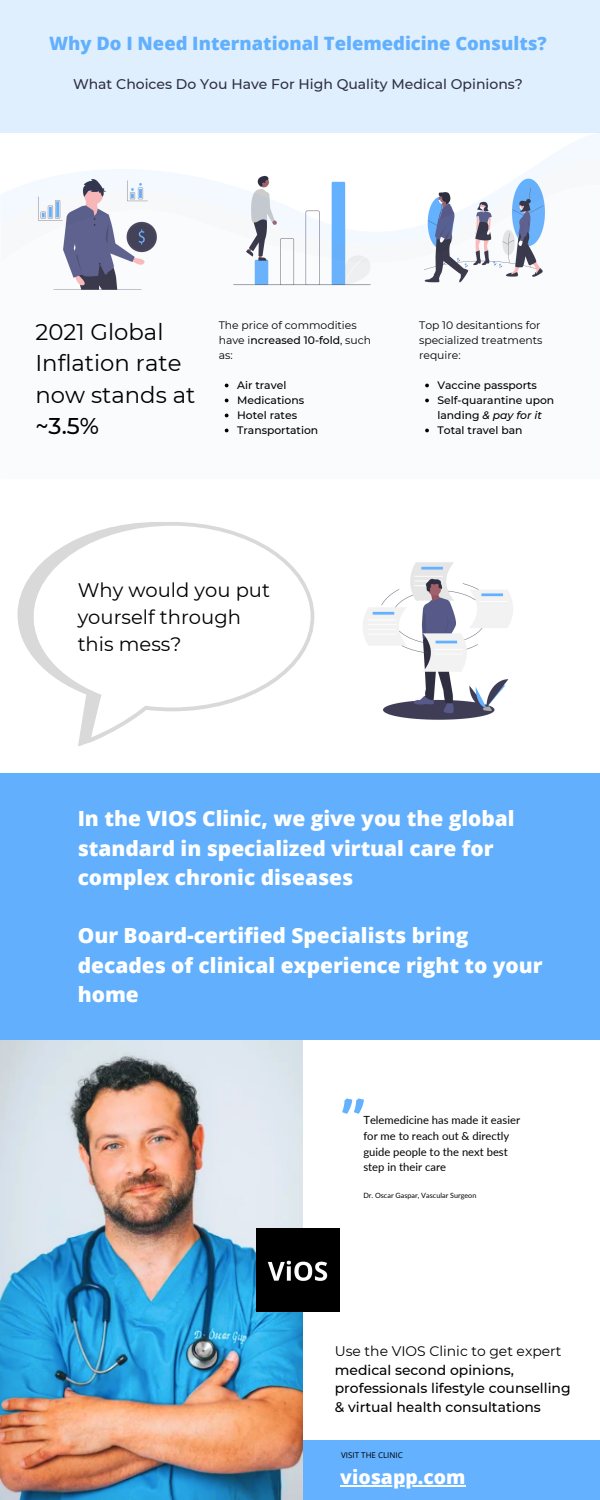
<style>
.page{position:relative;width:600px;height:1500px;background:#fff}
.page>*{position:absolute;margin:0;border:0;box-sizing:border-box;transform-origin:0 0}
.t1{font:600 56px "Eczar";color:#64b1ff}
.t2{font:22.8px/31.5px "Montserrat";color:#000}
.t3{font:800 20.9px/29.2px "Open Sans";color:#fff}
.t4{font:19.6px/27px "Montserrat";color:#000}
.t5{font:800 19.3px "Open Sans";color:#fff}
.t6{font:800 18.4px "Open Sans";color:#62b0fd}
.t7{font:500 14px "Montserrat";color:#302f42}
.t8{font:500 13.9px/18.8px "Montserrat";color:#000}
.t9{font:11.2px/15.7px "Lato";color:#000}
.t10{font:500 10.8px/15px "Montserrat";color:#000}
.t11{font:10.8px/15px "Montserrat";color:#000}
.t12{font:8px "Open Sans";color:#000}
.t13{font:7.2px "Lato";color:#000}
.s1{font-weight:500}
.s2{font-style:italic}
.s3{font-weight:400}
</style>
<div class="page">
<div style="left:0;top:1440px;width:600px;height:60px;background:#64b1ff"></div>
<div style="left:0;top:0;width:600px;height:133px;background:#dfeffe"></div>
<img style="left:363px;top:562px;width:150px;height:158px">
<img style="left:0;top:1040px;width:302px;height:460px">
<div style="left:0;top:774px;width:600px;height:266px;background:#62b0fd"></div>
<svg style="left:17px;top:577px;width:70px;height:169px"></svg>
<svg style="left:30px;top:522px;width:284px;height:221px"></svg>
<svg style="left:561px;top:133px;width:39px;height:17px"></svg>
<svg style="left:50px;top:150px;width:550px;height:28px"></svg>
<svg style="left:1px;top:178px;width:544px;height:255px"></svg>
<img style="left:257px;top:1228px;width:83px;height:84px">
<hr style="left:340px;top:1485px;width:125px;height:2px;background:#fff">
<svg style="left:225px;top:384px;width:4px;height:3px"></svg>
<svg style="left:225px;top:399px;width:4px;height:3px"></svg>
<svg style="left:225px;top:414px;width:4px;height:3px"></svg>
<svg style="left:225px;top:429px;width:4px;height:3px"></svg>
<svg style="left:425px;top:384px;width:4px;height:3px"></svg>
<svg style="left:425px;top:399px;width:4px;height:3px"></svg>
<svg style="left:425px;top:429px;width:4px;height:3px"></svg>
<p class="t6" style="left:49px;top:30px;width:499px">Why Do I Need International Telemedicine Consults?</p>
<p class="t7" style="left:73px;top:75px;width:451px">What Choices Do You Have For High Quality Medical Opinions?</p>
<p class="t2" style="left:35px;top:316px;width:162px">2021 Global<br>Inflation rate now stands at <span class="s1">~3.5%</span></p>
<p class="t11" style="left:219px;top:317px;width:154px">The price of commodities have i<span class="s1">ncreased 10-fold</span>, such as:</p>
<p class="t10" style="left:237px;top:377px;width:51px">Air travel</p>
<p class="t10" style="left:237px;top:392px;width:68px">Medications</p>
<p class="t10" style="left:237px;top:407px;width:61px">Hotel rates</p>
<p class="t10" style="left:237px;top:422px;width:83px">Transportation</p>
<p class="t11" style="left:419px;top:317px;width:125px">Top 10 desitantions for specialized treatments require:</p>
<p class="t10" style="left:438px;top:377px;width:101px">Vaccine passports</p>
<p class="t10" style="left:438px;top:392px;width:118px">Self-quarantine upon landing <span class="s2">&amp; pay for it</span></p>
<p class="t10" style="left:438px;top:422px;width:87px">Total travel ban</p>
<p class="t4" style="left:78px;top:576px;width:194px">Why would you put yourself through this mess?</p>
<p class="t3" style="left:78px;top:804px;width:438px">In the VIOS Clinic, we give you the global standard in specialized virtual care for complex chronic diseases</p>
<p class="t3" style="left:78px;top:921px;width:467px">Our Board-certified Specialists bring decades of clinical experience right to your home</p>
<p class="t1" style="left:341px;top:1085px;width:24px">"</p>
<p class="t9" style="left:363px;top:1112px;width:158px">Telemedicine has made it easier for me to reach out &amp; directly guide people to the next best step in their care</p>
<p class="t13" style="left:363px;top:1191px;width:115px">Dr. Oscar Gaspar, Vascular Surgeon</p>
<p class="t8" style="left:335px;top:1342px;width:237px"><span class="s3">Use the VIOS Clinic to get expert </span>medical second opinions, professionals lifestyle counselling &amp; virtual health consultations</p>
<p class="t12" style="left:341px;top:1449px;width:63px">VISIT THE CLINIC</p>
<p class="t5" style="left:340px;top:1463px;width:127px">viosapp.com</p>
</div>
